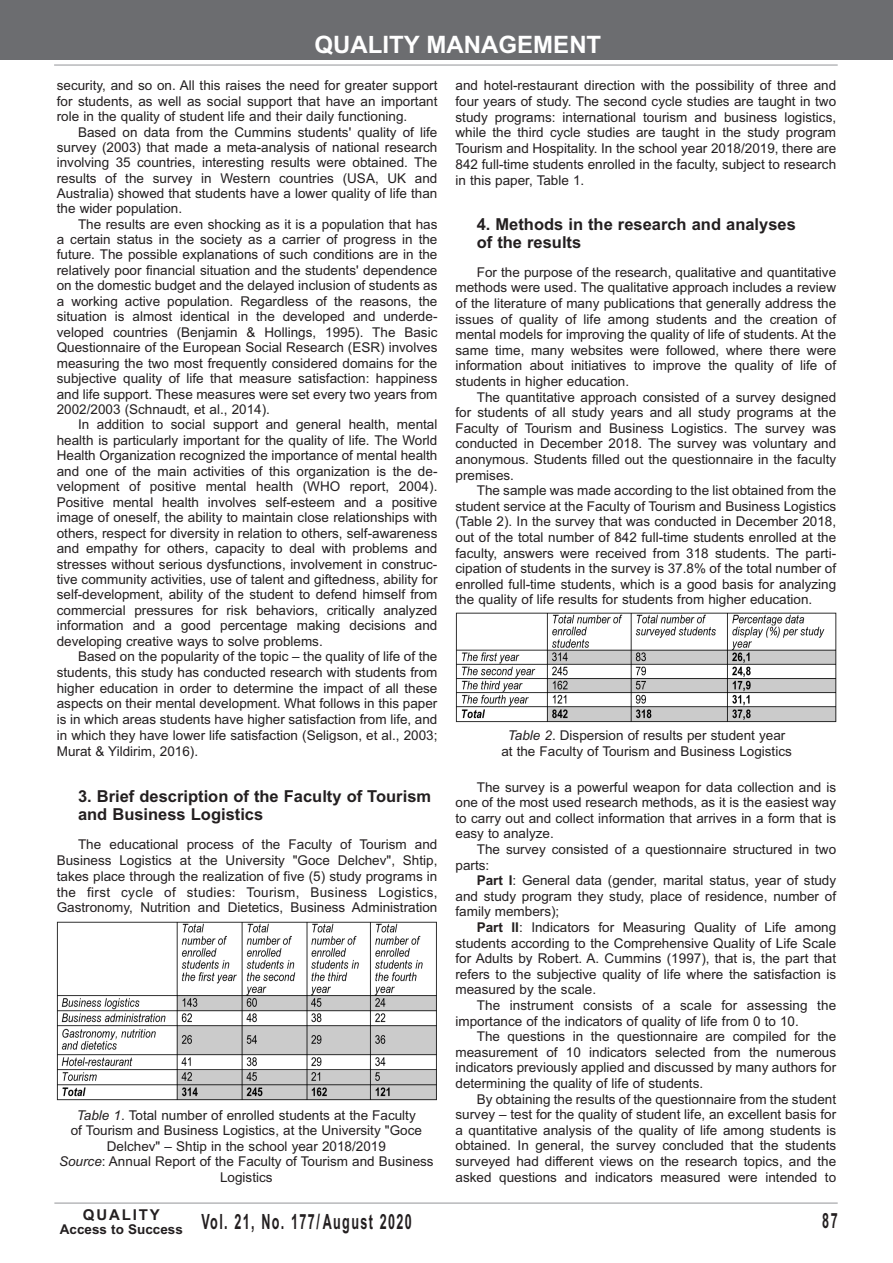
<style>
.page{position:relative;width:893px;height:1263px;background:#fff}
.page>*{position:absolute;margin:0;border:0;box-sizing:border-box;transform-origin:0 0}
.t1{font:700 24px "Arial";color:#fff}
.t2{font:700 21px "Arial";letter-spacing:.11em;color:#231f20;scale:.6 1}
.t3{font:700 16.5px/18px "Arial";color:#231f20}
.t4{font:700 15px "Arial";letter-spacing:.12em;color:#231f20}
.t5{font:13.5px/15.6px "Arial";color:#231f20;text-align:justify}
.s1{font-style:italic}
.s2{font-weight:700}
</style>
<div class="page">
<hr style="left:54px;top:65px;width:784px;height:1px;background:#939598">
<div style="left:0;top:0;width:893px;height:60px;background:#6c6d70"></div>
<hr style="left:54px;top:1203px;width:784px;height:1px;background:#939598">
<img style="left:56px;top:921px;width:381px;height:179px">
<img style="left:456px;top:612px;width:380px;height:110px">
<h1 class="t1" style="left:314px;top:30px;width:288px">QUALITY MANAGEMENT</h1>
<p class="t5" style="left:57px;top:78px;width:382px">security, and so on. All this raises the need for greater support for students, as well as social support that have an important role in the quality of student life and their daily functioning.</p>
<p class="t5" style="left:57px;top:124px;width:382px;text-indent:21px">Based on data from the Cummins students' quality of life survey (2003) that made a meta-analysis of national research involving 35 countries, interesting results were obtained. The results of the survey in Western countries (USA, UK and Australia) showed that students have a lower quality of life than the wider population.</p>
<p class="t5" style="left:57px;top:216px;width:382px;text-indent:21px">The results are even shocking as it is a population that has a certain status in the society as a carrier of progress in the future. The possible explanations of such conditions are in the relatively poor financial situation and the students' dependence on the domestic budget and the delayed inclusion of students as a working active population. Regardless of the reasons, the situation is almost identical in the developed and underde&shy;veloped countries (Benjamin &amp; Hollings, 1995). The Basic Questionnaire of the European Social Research (ESR) involves measuring the two most frequently considered domains for the subjective quality of life that measure satisfaction: happiness and life support. These measures were set every two years from 2002/2003 (Schnaudt, et al., 2014).</p>
<p class="t5" style="left:57px;top:417px;width:382px;text-indent:21px">In addition to social support and general health, mental health is particularly important for the quality of life. The World Health Organization recognized the importance of mental health and one of the main activities of this organization is the de&shy;velopment of positive mental health (WHO report, 2004).<br>Positive mental health involves self-esteem and a positive image of oneself, the ability to maintain close relationships with others, respect for diversity in relation to others, self-awareness and empathy for others, capacity to deal with problems and stresses without serious dysfunctions, involvement in construc&shy;tive community activities, use of talent and giftedness, ability for self-development, ability of the student to defend himself from commercial pressures for risk behaviors, critically analyzed information and a good percentage making decisions and developing creative ways to solve problems.</p>
<p class="t5" style="left:57px;top:649px;width:382px;text-indent:21px">Based on the popularity of the topic – the quality of life of the students, this study has conducted research with students from higher education in order to determine the impact of all these aspects on their mental development. What follows in this paper is in which areas students have higher satisfaction from life, and in which they have lower life satisfaction (Seligson, et al., 2003; Murat &amp; Yildirim, 2016).</p>
<p class="t3" style="left:78px;top:787px;width:355px">3. Brief description of the Faculty of Tourism and Business Logistics</p>
<p class="t5" style="left:57px;top:837px;width:382px;text-indent:21px">The educational process of the Faculty of Tourism and Business Logistics at the University "Goce Delchev", Shtip, takes place through the realization of five (5) study programs in the first cycle of studies: Tourism, Business Logistics, Gastronomy, Nutrition and Dietetics, Business Administration</p>
<p class="t5" style="left:59px;top:1107px;width:376px;text-align:center"><span class="s1">Table 1</span>. Total number of enrolled students at the Faculty<br>of Tourism and Business Logistics, at the University "Goce Delchev" – Shtip in the school year 2018/2019<br><span class="s1">Source</span>: Annual Report of the Faculty of Tourism and Business Logistics</p>
<p class="t5" style="left:455px;top:78px;width:382px">and hotel-restaurant direction with the possibility of three and four years of study. The second cycle studies are taught in two study programs: international tourism and business logistics, while the third cycle studies are taught in the study program Tourism and Hospitality. In the school year 2018/2019, there are 842 full-time students enrolled in the faculty, subject to research in this paper, Table 1.</p>
<p class="t3" style="left:477px;top:215px;width:321px">4. Methods in the research and analyses of the results</p>
<p class="t5" style="left:455px;top:264px;width:382px;text-indent:21px">For the purpose of the research, qualitative and quantitative methods were used. The qualitative approach includes a review of the literature of many publications that generally address the issues of quality of life among students and the creation of mental models for improving the quality of life of students. At the same time, many websites were followed, where there were information about initiatives to improve the quality of life of students in higher education.</p>
<p class="t5" style="left:455px;top:389px;width:382px;text-indent:21px">The quantitative approach consisted of a survey designed for students of all study years and all study programs at the Faculty of Tourism and Business Logistics. The survey was conducted in December 2018. The survey was voluntary and anonymous. Students filled out the questionnaire in the faculty premises.</p>
<p class="t5" style="left:455px;top:483px;width:382px;text-indent:21px">The sample was made according to the list obtained from the student service at the Faculty of Tourism and Business Logistics (Table 2). In the survey that was conducted in December 2018, out of the total number of 842 full-time students enrolled at the faculty, answers were received from 318 students. The parti&shy;cipation of students in the survey is 37.8% of the total number of enrolled full-time students, which is a good basis for analyzing the quality of life results for students from higher education.</p>
<p class="t5" style="left:501px;top:728px;width:292px;text-align:center"><span class="s1">Table 2</span>. Dispersion of results per student year at the Faculty of Tourism and Business Logistics</p>
<p class="t5" style="left:455px;top:779px;width:382px;text-indent:21px">The survey is a powerful weapon for data collection and is one of the most used research methods, as it is the easiest way to carry out and collect information that arrives in a form that is easy to analyze.</p>
<p class="t5" style="left:455px;top:841px;width:382px;text-indent:21px">The survey consisted of a questionnaire structured in two parts:</p>
<p class="t5" style="left:455px;top:873px;width:382px;text-indent:21px"><span class="s2">Part I</span>: General data (gender, marital status, year of study and study program they study, place of residence, number of family members);</p>
<p class="t5" style="left:455px;top:919px;width:382px;text-indent:21px"><span class="s2">Part II</span>: Indicators for Measuring Quality of Life among students according to the Comprehensive Quality of Life Scale for Adults by Robert. A. Cummins (1997), that is, the part that refers to the subjective quality of life where the satisfaction is measured by the scale.</p>
<p class="t5" style="left:455px;top:997px;width:382px;text-indent:21px">The instrument consists of a scale for assessing the importance of the indicators of quality of life from 0 to 10.</p>
<p class="t5" style="left:455px;top:1029px;width:382px;text-indent:21px">The questions in the questionnaire are compiled for the measurement of 10 indicators selected from the numerous indicators previously applied and discussed by many authors for determining the quality of life of students.</p>
<p class="t5" style="left:455px;top:1091px;width:382px;text-indent:21px">By obtaining the results of the questionnaire from the student survey – test for the quality of student life, an excellent basis for a quantitative analysis of the quality of life among students is obtained. In general, the survey concluded that the students surveyed had different views on the research topics, and the asked questions and indicators measured were intended to</p>
<p class="t4" style="left:83px;top:1206px;width:78px">QUALITY</p>
<h2 class="t2" style="left:60px;top:1210px;width:588px"><sub>Access</sub> <sub>to</sub> <sub>Success</sub> Vol. 21, No. 177/ August 2020</h2>
<h2 class="t2" style="left:822px;top:1209px;width:27px">87</h2>
</div>
